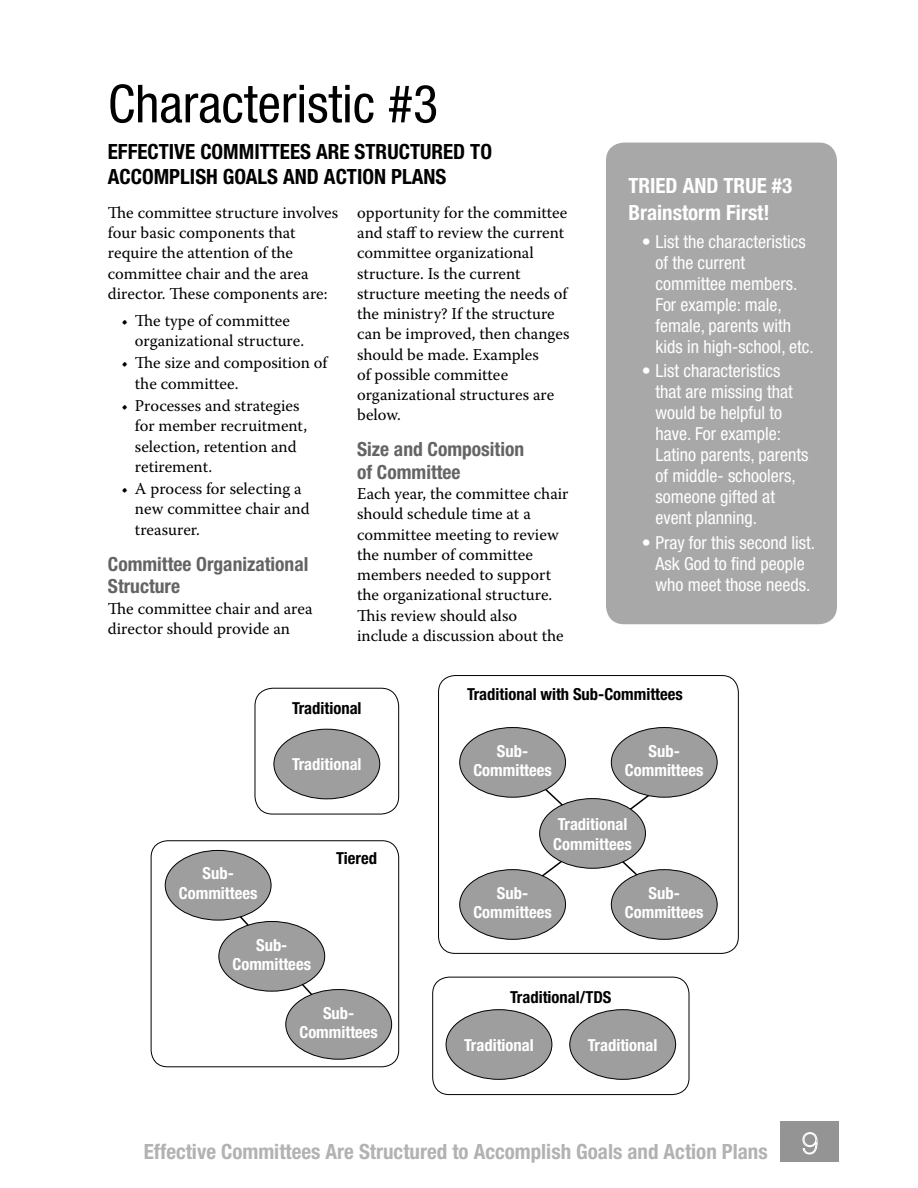
<style>
.page{position:relative;width:918px;height:1188px;background:#fff}
.page>*{position:absolute;margin:0;border:0;box-sizing:border-box;transform-origin:0 0}
.t1{font:condensed 52.5px "Helvetica Neue";color:#000}
.t2{font:700 condensed 21px/25.2px "Helvetica Neue";color:#000}
.t3{font:700 condensed 21px "Helvetica Neue";color:#b2b2b2}
.t4{font:700 condensed 21px/27.8px "Helvetica Neue";color:#fff}
.t5{font:700 condensed 19.5px/22.5px "Helvetica Neue";color:#646464}
.t6{font:condensed 18px/21px "Helvetica Neue";color:#fff}
.t7{font:700 condensed 16.65px/19.4px "Helvetica Neue";color:#fff;text-align:center}
.t8{font:700 condensed 16.65px "Helvetica Neue";color:#000}
.t9{font:16.5px/20.2px "Warnock Pro";color:#000}
</style>
<div class="page">
<div style="left:606px;top:143px;width:231px;height:481px;background:#a8a8a8;border-radius:18px"></div>
<div style="left:255px;top:688px;width:144px;height:126px;border:1px solid #000;border-radius:18px"></div>
<div style="left:274px;top:729px;width:106px;height:70px;background:#9e9e9e;border-radius:50%"></div>
<div style="left:432px;top:977px;width:257px;height:118px;border:1px solid #000;border-radius:17px"></div>
<div style="left:446px;top:1010px;width:106px;height:69px;background:#9e9e9e;border-radius:50%"></div>
<div style="left:570px;top:1010px;width:106px;height:69px;background:#9e9e9e;border-radius:50%"></div>
<div style="left:438px;top:675px;width:301px;height:279px;border:1px solid #000;border-radius:17px"></div>
<svg style="left:537px;top:785px;width:112px;height:101px"></svg>
<div style="left:540px;top:799px;width:105px;height:69px;background:#9e9e9e;border-radius:50%"></div>
<div style="left:611px;top:870px;width:106px;height:69px;background:#9e9e9e;border-radius:50%"></div>
<div style="left:460px;top:870px;width:106px;height:69px;background:#9e9e9e;border-radius:50%"></div>
<div style="left:611px;top:728px;width:106px;height:69px;background:#9e9e9e;border-radius:50%"></div>
<div style="left:460px;top:728px;width:106px;height:69px;background:#9e9e9e;border-radius:50%"></div>
<div style="left:151px;top:840px;width:248px;height:227px;border:1px solid #000;border-radius:17px"></div>
<svg style="left:236px;top:912px;width:89px;height:97px"></svg>
<div style="left:219px;top:921px;width:106px;height:70px;background:#9e9e9e;border-radius:50%"></div>
<div style="left:286px;top:990px;width:106px;height:69px;background:#9e9e9e;border-radius:50%"></div>
<div style="left:165px;top:850px;width:106px;height:70px;background:#9e9e9e;border-radius:50%"></div>
<div style="left:781px;top:1122px;width:58px;height:40px;background:#949494"></div>
<svg style="left:802px;top:1132px;width:16px;height:23px"></svg>
<h1 class="t1" style="left:108px;top:73px;width:332px">Characteristic #3</h1>
<p class="t2" style="left:108px;top:139px;width:386px">EFFECTIVE COMMITTEES ARE STRUCTURED TO<br>ACCOMPLISH GOALS AND ACTION PLANS</p>
<p class="t9" style="left:108px;top:202px;width:232px">The committee structure involves four basic components that require the attention of the committee chair and the area director. These components are:</p>
<p class="t9" style="left:135px;top:310px;width:171px;text-indent:-13px">• The type of committee organizational structure.</p>
<p class="t9" style="left:135px;top:353px;width:194px;text-indent:-13px">• The size and composition of the committee.</p>
<p class="t9" style="left:135px;top:395px;width:174px;text-indent:-13px">• Processes and strategies for member recruitment, selection, retention and retirement.</p>
<p class="t9" style="left:135px;top:478px;width:176px;text-indent:-13px">• A process for selecting a new committee chair and treasurer.</p>
<p class="t5" style="left:108px;top:552px;width:202px">Committee Organizational<br>Structure</p>
<p class="t9" style="left:108px;top:598px;width:206px">The committee chair and area director should provide an</p>
<p class="t9" style="left:357px;top:202px;width:214px">opportunity for the committee and staff to review the current committee organizational structure. Is the current structure meeting the needs of the ministry? If the structure can be improved, then changes should be made. Examples<br>of possible committee organizational structures are below.</p>
<p class="t5" style="left:357px;top:438px;width:168px">Size and Composition of Committee</p>
<p class="t9" style="left:357px;top:483px;width:213px">Each year, the committee chair should schedule time at a committee meeting to review the number of committee members needed to support the organizational structure.<br>This review should also include a discussion about the</p>
<p class="t4" style="left:628px;top:171px;width:165px">TRIED AND TRUE #3<br>Brainstorm First!</p>
<p class="t6" style="left:655px;top:231px;width:160px;text-indent:-14px">• List the characteristics of the current committee members.<br>For example: male, female, parents with kids in high-school, etc.</p>
<p class="t6" style="left:655px;top:360px;width:155px;text-indent:-14px">• List characteristics that are missing that would be helpful to have. For example:<br>Latino parents, parents of middle- schoolers, someone gifted at event planning.</p>
<p class="t6" style="left:642px;top:532px;width:175px;text-align:center">• Pray for this second list.<br>Ask God to find people who meet those needs.</p>
<p class="t8" style="left:292px;top:698px;width:71px">Traditional</p>
<p class="t7" style="left:292px;top:754px;width:71px">Traditional</p>
<p class="t7" style="left:179px;top:864px;width:80px">Sub-<br>Committees</p>
<p class="t8" style="left:336px;top:848px;width:42px">Tiered</p>
<p class="t7" style="left:233px;top:935px;width:80px">Sub-<br>Committees</p>
<p class="t7" style="left:299px;top:1003px;width:80px">Sub-<br>Committees</p>
<p class="t8" style="left:467px;top:684px;width:217px">Traditional with Sub-Committees</p>
<p class="t7" style="left:473px;top:741px;width:80px">Sub-<br>Committees</p>
<p class="t7" style="left:625px;top:741px;width:80px">Sub-<br>Committees</p>
<p class="t7" style="left:553px;top:814px;width:80px;text-align:left">Traditional<br>Committees</p>
<p class="t7" style="left:625px;top:883px;width:80px">Sub-<br>Committees</p>
<p class="t7" style="left:473px;top:883px;width:80px">Sub-<br>Committees</p>
<p class="t8" style="left:510px;top:987px;width:103px">Traditional/TDS</p>
<p class="t7" style="left:464px;top:1035px;width:71px">Traditional</p>
<p class="t7" style="left:588px;top:1035px;width:71px">Traditional</p>
<p class="t3" style="left:144px;top:1139px;width:625px">Effective Committees Are Structured to Accomplish Goals and Action Plans</p>
</div>
